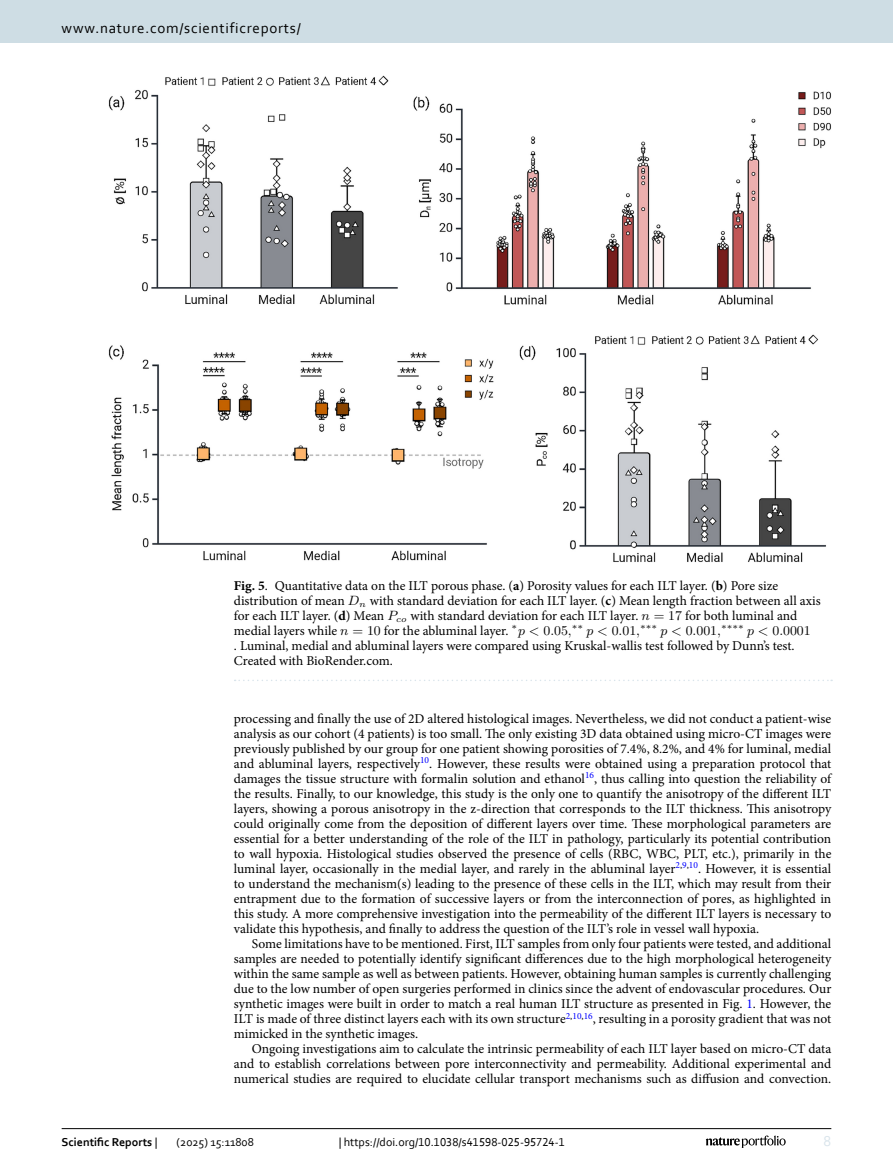
<style>
.page{position:relative;width:893px;height:1174px;background:#fff}
.page>*{position:absolute;margin:0;border:0;box-sizing:border-box;transform-origin:0 0}
.t1{font:15px "Corbel";letter-spacing:.05em;color:#000}
.t2{font:15px "Corbel";color:#d9e4eb}
.Body_Text_Indent{font:13.5px/15px "Minion Pro";color:#000;text-align:justify}
.Figure_Caption{font:13.5px/15px "Minion Pro";color:#000}
.t3{font:12px "Corbel";color:#000}
.t4{font:700 12px "Corbel";color:#000}
.t5{font:9px "LM Math Italic 6";color:#000}
.s1{font-weight:700}
.s2{font-family:"LM Math Italic 9"}
.s3{font-family:"LM Roman 9"}
.s4{color:#00f}
.s5{font-weight:400}
</style>
<div class="page">
<img style="left:109px;top:76px;width:722px;height:486px">
<svg style="left:235px;top:679px;width:597px;height:2px"></svg>
<hr style="left:62px;top:1128px;width:769px;height:1px;background:#000">
<svg style="left:706px;top:1135px;width:80px;height:12px"></svg>
<div style="left:0;top:0;width:893px;height:43px;background:#cedde4"></div>
<p class="t1" style="left:62px;top:18px;width:241px">www.nature.com/scientificreports/</p>
<p class="Figure_Caption" style="left:234px;top:578px;width:588px"><span class="s1">Fig. 5</span>. Quantitative data on the ILT porous phase. (<span class="s1">a</span>) Porosity values for each ILT layer. (<span class="s1">b</span>) Pore size distribution of mean <span class="s2">D</span><sub>n</sub> with standard deviation for each ILT layer. (<span class="s1">c</span>) Mean length fraction between all axis for each ILT layer. (<span class="s1">d</span>) Mean</p>
<p class="Figure_Caption" style="left:234px;top:608px;width:578px;text-indent:177px">with standard deviation for each ILT layer. <span class="s2">n</span> <span class="s3">= 17</span> for both luminal and medial layers while <span class="s2">n</span> <span class="s3">= 10</span> for the abluminal layer. ∗<span class="s2">p &lt;</span> <span class="s3">0</span><span class="s2">.</span><span class="s3">05</span><span class="s2">,</span>∗∗ <span class="s2">p &lt;</span> <span class="s3">0</span><span class="s2">.</span><span class="s3">01</span><span class="s2">,</span>∗∗∗ <span class="s2">p &lt;</span> <span class="s3">0</span><span class="s2">.</span><span class="s3">001</span><span class="s2">,</span>∗∗∗∗ <span class="s2">p &lt;</span> <span class="s3">0</span><span class="s2">.</span><span class="s3">0001 </span>. Luminal, medial and abluminal layers were compared using Kruskal-wallis test followed by Dunn’s test.<br>Created with BioRender.com.</p>
<p class="t5" style="left:387px;top:615px;width:21px"><sup>P</sup>co</p>
<p class="Body_Text_Indent" style="left:234px;top:711px;width:599px">processing and finally the use of 2D altered histological images. Nevertheless, we did not conduct a patient-wise analysis as our cohort (4 patients) is too small. The only existing 3D data obtained using micro-CT images were previously published by our group for one patient showing porosities of 7.4%, 8.2%, and 4% for luminal, medial and abluminal layers, respectively<sup>10</sup>. However, these results were obtained using a preparation protocol that damages the tissue structure with formalin solution and ethanol<sup>16</sup>, thus calling into question the reliability of the results. Finally, to our knowledge, this study is the only one to quantify the anisotropy of the different ILT layers, showing a porous anisotropy in the z-direction that corresponds to the ILT thickness. This anisotropy could originally come from the deposition of different layers over time. These morphological parameters are essential for a better understanding of the role of the ILT in pathology, particularly its potential contribution to wall hypoxia. Histological studies observed the presence of cells (RBC, WBC, PLT, etc.), primarily in the luminal layer, occasionally in the medial layer, and rarely in the abluminal layer<sup>2</sup><sup>,</sup><sup>9</sup><sup>,</sup><sup>10</sup>. However, it is essential to understand the mechanism(s) leading to the presence of these cells in the ILT, which may result from their entrapment due to the formation of successive layers or from the interconnection of pores, as highlighted in this study. A more comprehensive investigation into the permeability of the different ILT layers is necessary to validate this hypothesis, and finally to address the question of the ILT’s role in vessel wall hypoxia.</p>
<p class="Body_Text_Indent" style="left:234px;top:936px;width:599px;text-indent:18px">Some limitations have to be mentioned. First, ILT samples from only four patients were tested, and additional samples are needed to potentially identify significant differences due to the high morphological heterogeneity within the same sample as well as between patients. However, obtaining human samples is currently challenging due to the low number of open surgeries performed in clinics since the advent of endovascular procedures. Our synthetic images were built in order to match a real human ILT structure as presented in Fig. <span class="s4">1</span>. However, the ILT is made of three distinct layers each with its own structure<sup>2</sup><sup>,</sup><sup>10</sup><sup>,</sup><sup>16</sup>, resulting in a porosity gradient that was not mimicked in the synthetic images.</p>
<p class="Body_Text_Indent" style="left:234px;top:1041px;width:599px;text-indent:18px">Ongoing investigations aim to calculate the intrinsic permeability of each ILT layer based on micro-CT data and to establish correlations between pore interconnectivity and permeability. Additional experimental and numerical studies are required to elucidate cellular transport mechanisms such as diffusion and convection.</p>
<p class="t4" style="left:62px;top:1134px;width:97px">Scientific Reports <span class="s5">|</span></p>
<p class="t3" style="left:177px;top:1134px;width:79px">(2025) 15:11808</p>
<p class="t3" style="left:339px;top:1134px;width:228px">| https://doi.org/10.1038/s41598-025-95724-1</p>
<p class="t2" style="left:824px;top:1132px;width:9px">8</p>
</div>
